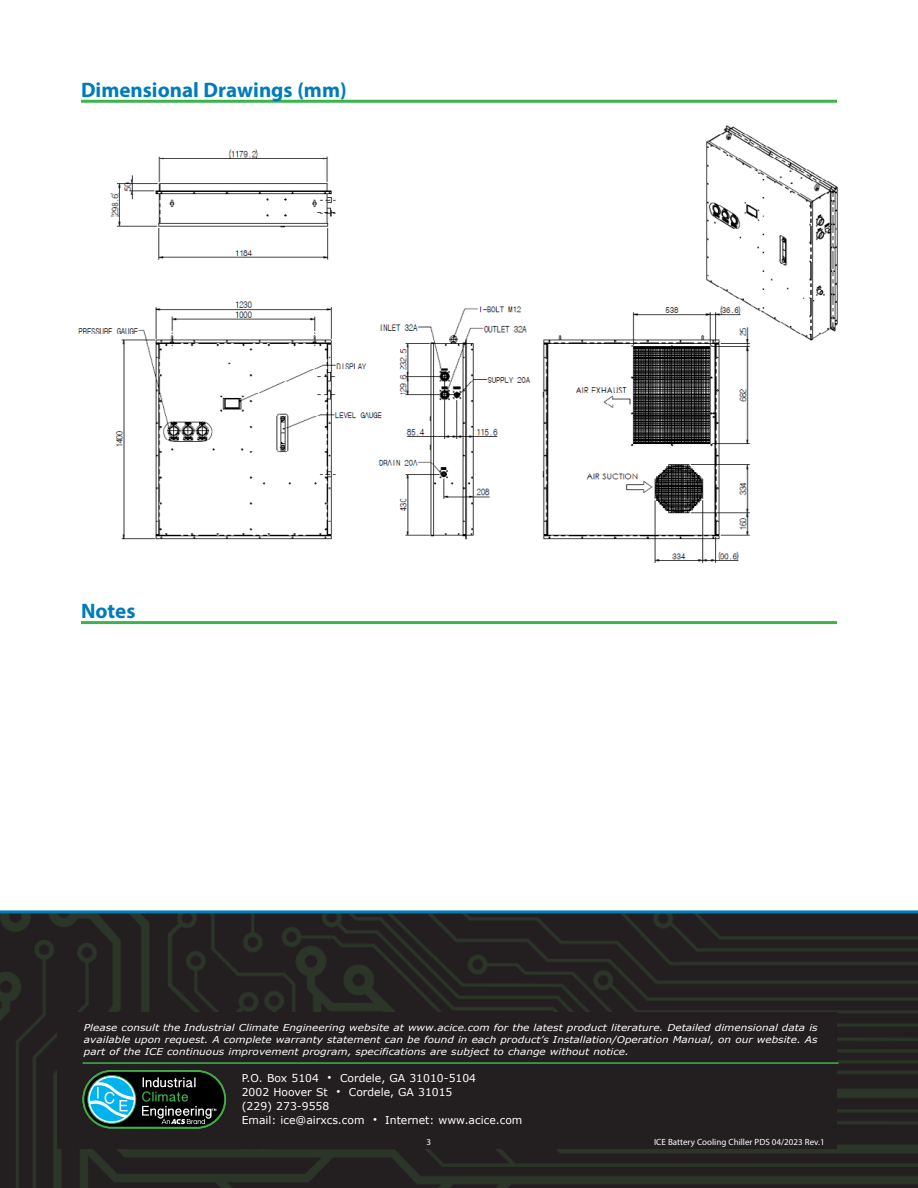
<style>
.page{position:relative;width:918px;height:1188px;background:#fff}
.page>*{position:absolute;margin:0;border:0;box-sizing:border-box;transform-origin:0 0}
.subhead{font:700 21px "Myriad Pro";color:#007cba}
.body_copy{font:10.8px/14.2px "Verdana";color:#fff}
.body_copy-2{font:italic 9.45px/12px "Verdana";color:#fff;text-align:justify;scale:1.11 1}
.t1{font:9px "Myriad Pro";color:#fff}
.s1{font-family:"Helvetica Neue";font-size:12.9px}
</style>
<div class="page">
<hr style="left:81px;top:100px;width:756px;height:3px;background:#3ab54a">
<hr style="left:81px;top:621px;width:756px;height:3px;background:#3ab54a">
<img style="left:78px;top:125px;width:760px;height:438px">
<img style="left:0;top:913px;width:918px;height:275px">
<div style="left:57px;top:1012px;width:780px;height:137px;background:#231f20"></div>
<hr style="left:82px;top:1062px;width:756px;height:2px;background:#3ab54a">
<hr style="left:0;top:910px;width:918px;height:3px;background:#007cba">
<svg style="left:82px;top:1070px;width:144px;height:59px"></svg>
<svg style="left:84px;top:1072px;width:140px;height:55px;background:#2a4d4f"></svg>
<p class="subhead" style="left:81px;top:76px;width:267px">Dimensional Drawings (mm)</p>
<p class="subhead" style="left:81px;top:597px;width:56px">Notes</p>
<p class="body_copy-2" style="left:84px;top:1022px;width:662px">Please consult the Industrial Climate Engineering website at www.acice.com for the latest product literature. Detailed dimensional data is available upon request. A complete warranty statement can be found in each product’s Installation/Operation Manual, on our website. As part of the ICE continuous improvement program, specifications are subject to change without notice.</p>
<p class="body_copy" style="left:242px;top:1071px;width:236px">P.O. Box 5104 <span class="s1">•</span> Cordele, GA 31010-5104</p>
<p class="body_copy" style="left:242px;top:1085px;width:212px">2002 Hoover St <span class="s1">•</span> Cordele, GA 31015</p>
<p class="body_copy" style="left:242px;top:1099px;width:282px">(229) 273-9558<br>Email: ice@airxcs.com <span class="s1">•</span> Internet: www.acice.com</p>
<p class="t1" style="left:427px;top:1136px;width:6px">3</p>
<p class="t1" style="left:654px;top:1136px;width:172px">ICE Battery Cooling Chiller PDS 04/2023 Rev.1</p>
</div>
